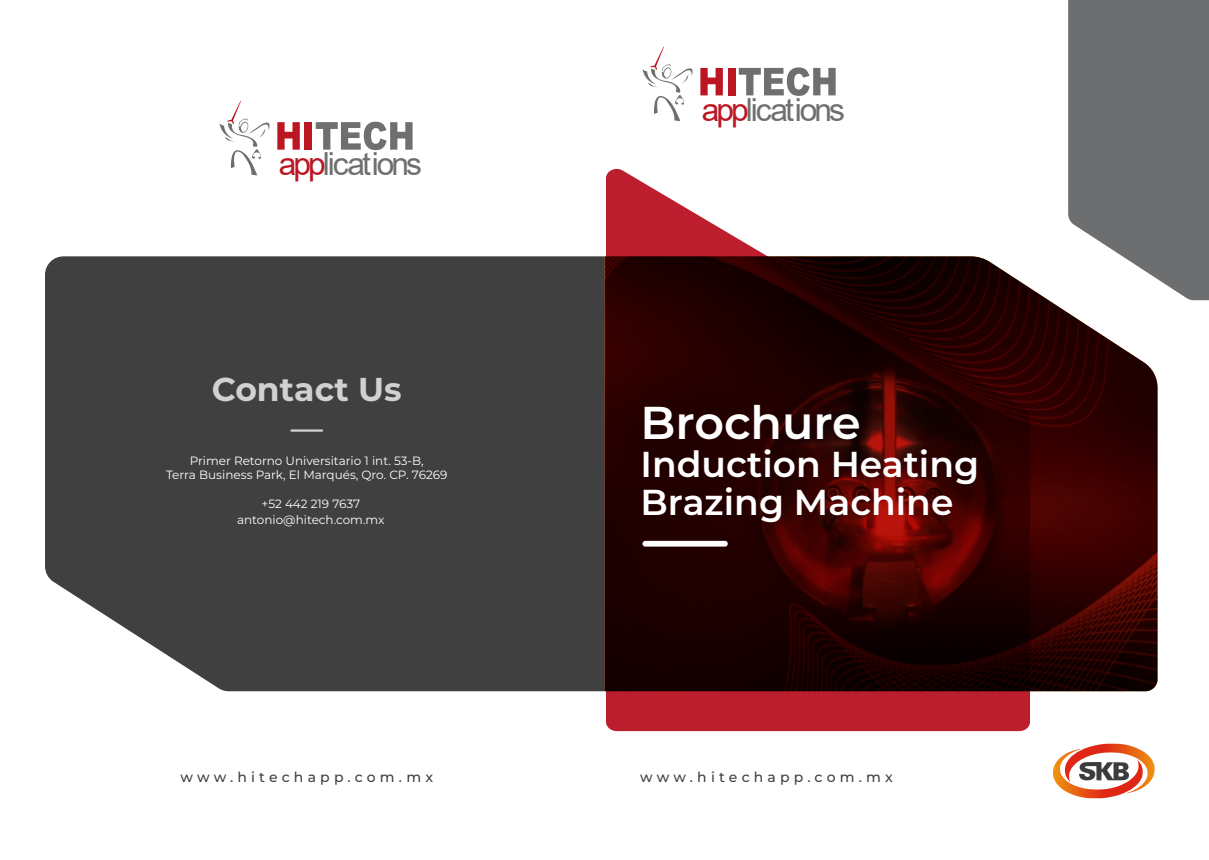
<style>
.page{position:relative;width:1209px;height:860px;background:#fff}
.page>*{position:absolute;margin:0;border:0;box-sizing:border-box;transform-origin:0 0}
.t1{font:600 46px "Montserrat";color:#fff}
.t2{font:600 36px/38px "Montserrat";color:#fff}
.t3{font:700 33px "Montserrat";color:#cfd1d2}
.t4{font:31.8px "Arial";letter-spacing:-.095em;color:#6f6f6e}
.t5{font:500 14px "Montserrat";letter-spacing:.3em;color:#404041}
.t6{font:12px/14.4px "Montserrat";color:#fff;text-align:center}
.s1{color:#bc1622}
</style>
<div class="page">
<div style="left:45px;top:256px;width:558px;height:435px;background:#404041"></div>
<div style="left:1068px;top:0;width:141px;height:300px;background:#6d6e70"></div>
<hr style="left:290px;top:429px;width:33px;height:3px;background:#cfd1d2">
<div style="left:305px;top:122px;width:7px;height:28px;background:#bc1622"></div>
<svg style="left:316px;top:122px;width:96px;height:28px"></svg>
<svg style="left:219px;top:101px;width:81px;height:74px"></svg>
<div style="left:728px;top:68px;width:7px;height:27px;background:#bc1622"></div>
<svg style="left:739px;top:67px;width:96px;height:29px"></svg>
<svg style="left:642px;top:46px;width:81px;height:75px"></svg>
<svg style="left:1053px;top:744px;width:101px;height:54px"></svg>
<svg style="left:1033px;top:256px;width:124px;height:435px"></svg>
<svg style="left:603px;top:169px;width:430px;height:563px;background:#532627"></svg>
<div style="left:642px;top:541px;width:86px;height:6px;background:#fff;border-radius:3px"></div>
<h3 class="t4" style="left:279px;top:142px;width:144px"><span class="s1">app</span>lications</h3>
<h3 class="t3" style="left:212px;top:365px;width:191px">Contact Us</h3>
<p class="t6" style="left:166px;top:453px;width:283px">Primer Retorno Universitario 1 int. 53-B,<br>Terra Business Park, El Marqués, Qro. CP. 76269</p>
<p class="t6" style="left:237px;top:495px;width:149px;line-height:16px">+52 442 219 7637 antonio@hitech.com.mx</p>
<h3 class="t4" style="left:702px;top:88px;width:144px"><span class="s1">app</span>lications</h3>
<h1 class="t1" style="left:640px;top:390px;width:222px">Brochure</h1>
<h2 class="t2" style="left:640px;top:443px;width:340px">Induction Heating<br>Brazing Machine</h2>
<p class="t5" style="left:180px;top:767px;width:254px">www.hitechapp.com.mx</p>
<p class="t5" style="left:640px;top:767px;width:254px">www.hitechapp.com.mx</p>
</div>
